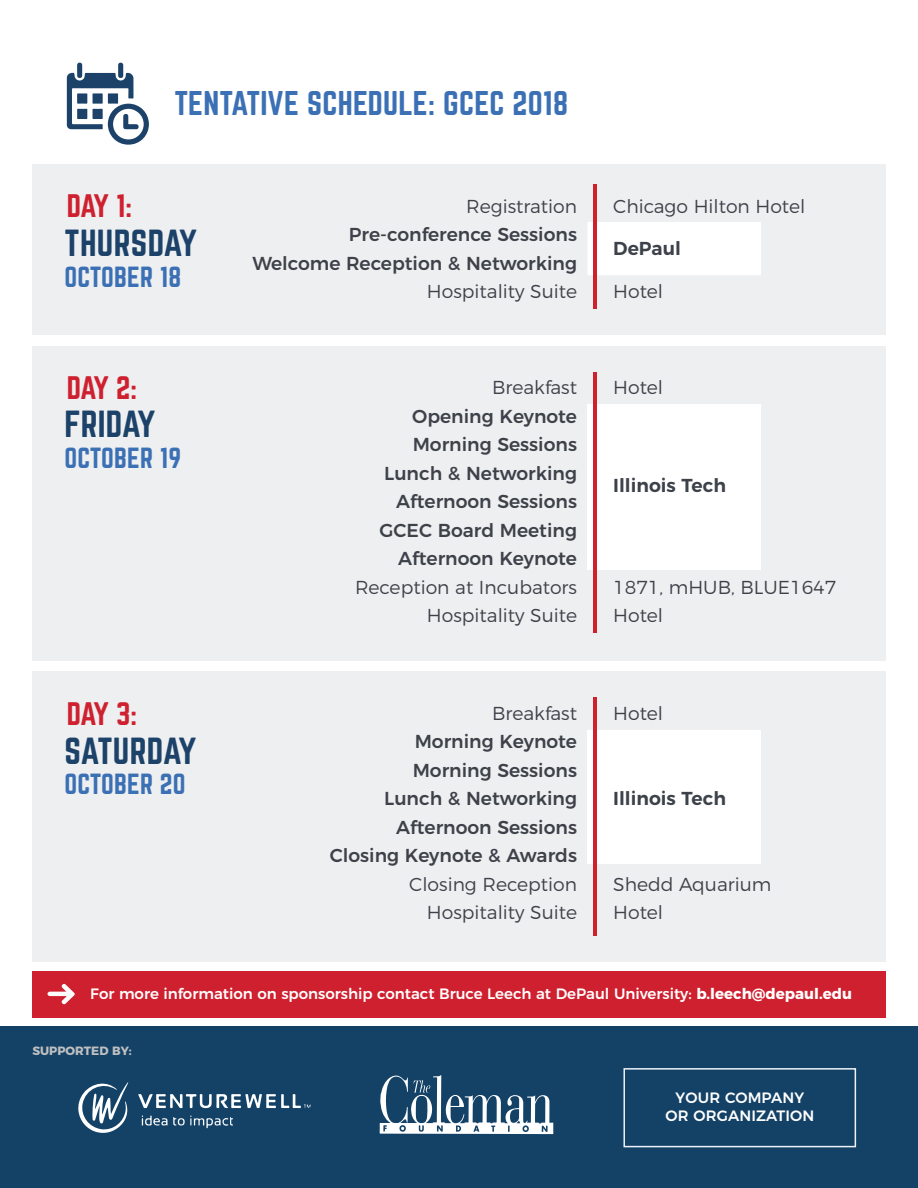
<style>
.page{position:relative;width:918px;height:1188px;background:#fff}
.page>*{position:absolute;margin:0;border:0;box-sizing:border-box;transform-origin:0 0}
.t1{font:33px "Norwester";letter-spacing:.01em;color:#1c4269}
.t2{font:33px "Norwester";letter-spacing:-.02em;color:#1c4269}
.t3{font:30px "Norwester";letter-spacing:.01em;color:#3b70b5}
.t4{font:28.5px "Norwester";letter-spacing:-.075em;color:#cf202f}
.t5{font:25.5px "Norwester";letter-spacing:.01em;color:#3b70b5}
.t6{font:500 18.75px "Montserrat";color:#3d424a}
.t7{font:300 18.75px "Montserrat";color:#3d424a}
.t8{font:600 18.75px "Montserrat";color:#3d424a}
.t9{font:500 15px "Montserrat";color:#fff}
.t10{font:700 12px "Montserrat";color:#bfc0c1}
.s1{font-weight:700}
</style>
<div class="page">
<div style="left:0;top:1026px;width:918px;height:162px;background:#144267"></div>
<svg style="left:78px;top:1082px;width:51px;height:51px"></svg>
<svg style="left:138px;top:1094px;width:173px;height:15px"></svg>
<svg style="left:142px;top:1116px;width:91px;height:12px"></svg>
<svg style="left:379px;top:1075px;width:174px;height:59px"></svg>
<div style="left:623px;top:1068px;width:233px;height:79px;border:2px solid #edf2f8"></div>
<div style="left:32px;top:164px;width:854px;height:171px;background:#eeeff0"></div>
<div style="left:32px;top:346px;width:854px;height:315px;background:#eeeff0"></div>
<div style="left:32px;top:672px;width:854px;height:290px;background:#eeeff0"></div>
<svg style="left:67px;top:63px;width:82px;height:82px"></svg>
<div style="left:588px;top:405px;width:173px;height:165px;background:#fff"></div>
<div style="left:588px;top:730px;width:173px;height:134px;background:#fff"></div>
<div style="left:588px;top:222px;width:173px;height:53px;background:#fff"></div>
<hr style="left:593px;top:184px;width:4px;height:125px;background:#cf202f">
<hr style="left:593px;top:372px;width:4px;height:261px;background:#cf202f">
<hr style="left:593px;top:697px;width:4px;height:239px;background:#cf202f">
<div style="left:32px;top:971px;width:854px;height:46px;background:#cf202f"></div>
<svg style="left:48px;top:984px;width:27px;height:21px"></svg>
<p class="t3" style="left:174px;top:88px;width:395px">TENTATIVE SCHEDULE: GCEC 2018</p>
<p class="t4" style="left:67px;top:192px;width:67px">DAY 1:</p>
<p class="t1" style="left:64px;top:228px;width:134px">THURSDAY</p>
<p class="t5" style="left:64px;top:265px;width:118px">OCTOBER 18</p>
<p class="t7" style="left:466px;top:191px;width:112px">Registration</p>
<p class="t6" style="left:349px;top:219px;width:230px">Pre-conference Sessions</p>
<p class="t6" style="left:252px;top:248px;width:326px">Welcome Reception &amp; Networking</p>
<p class="t7" style="left:427px;top:277px;width:152px">Hospitality Suite</p>
<p class="t7" style="left:613px;top:191px;width:194px">Chicago Hilton Hotel</p>
<p class="t8" style="left:613px;top:233px;width:69px">DePaul</p>
<p class="t7" style="left:613px;top:277px;width:51px">Hotel</p>
<p class="t4" style="left:67px;top:374px;width:72px">DAY 2:</p>
<p class="t7" style="left:613px;top:373px;width:51px">Hotel</p>
<p class="t7" style="left:492px;top:373px;width:87px">Breakfast</p>
<p class="t6" style="left:412px;top:401px;width:166px">Opening Keynote</p>
<p class="t6" style="left:413px;top:429px;width:166px">Morning Sessions</p>
<p class="t6" style="left:384px;top:458px;width:194px">Lunch &amp; Networking</p>
<p class="t6" style="left:396px;top:486px;width:183px">Afternoon Sessions</p>
<p class="t6" style="left:380px;top:515px;width:199px">GCEC Board Meeting</p>
<p class="t6" style="left:398px;top:543px;width:181px">Afternoon Keynote</p>
<p class="t7" style="left:355px;top:572px;width:224px">Reception at Incubators</p>
<p class="t7" style="left:427px;top:601px;width:152px">Hospitality Suite</p>
<p class="t1" style="left:64px;top:409px;width:93px">FRIDAY</p>
<p class="t5" style="left:64px;top:446px;width:118px">OCTOBER 19</p>
<p class="t8" style="left:613px;top:470px;width:114px">Illinois Tech</p>
<p class="t7" style="left:613px;top:572px;width:225px">1871, mHUB, BLUE1647</p>
<p class="t7" style="left:613px;top:601px;width:51px">Hotel</p>
<p class="t4" style="left:67px;top:700px;width:72px">DAY 3:</p>
<p class="t2" style="left:64px;top:735px;width:133px">SATURDAY</p>
<p class="t5" style="left:64px;top:772px;width:123px">OCTOBER 20</p>
<p class="t7" style="left:492px;top:699px;width:87px">Breakfast</p>
<p class="t6" style="left:415px;top:727px;width:164px">Morning Keynote</p>
<p class="t6" style="left:413px;top:755px;width:166px">Morning Sessions</p>
<p class="t6" style="left:384px;top:784px;width:194px">Lunch &amp; Networking</p>
<p class="t6" style="left:396px;top:812px;width:183px">Afternoon Sessions</p>
<p class="t6" style="left:330px;top:841px;width:249px">Closing Keynote &amp; Awards</p>
<p class="t7" style="left:409px;top:870px;width:169px">Closing Reception</p>
<p class="t7" style="left:427px;top:898px;width:152px">Hospitality Suite</p>
<p class="t7" style="left:613px;top:699px;width:51px">Hotel</p>
<p class="t8" style="left:613px;top:784px;width:114px">Illinois Tech</p>
<p class="t7" style="left:613px;top:870px;width:160px">Shedd Aquarium</p>
<p class="t7" style="left:613px;top:898px;width:51px">Hotel</p>
<p class="t9" style="left:90px;top:981px;width:763px">For more information on sponsorship contact Bruce Leech at DePaul University: <span class="s1">b.leech@depaul.edu</span></p>
<p class="t10" style="left:32px;top:1041px;width:101px">SUPPORTED BY:</p>
<p class="t9" style="left:676px;top:1086px;width:130px">YOUR COMPANY</p>
<p class="t9" style="left:665px;top:1104px;width:150px">OR ORGANIZATION</p>
</div>
